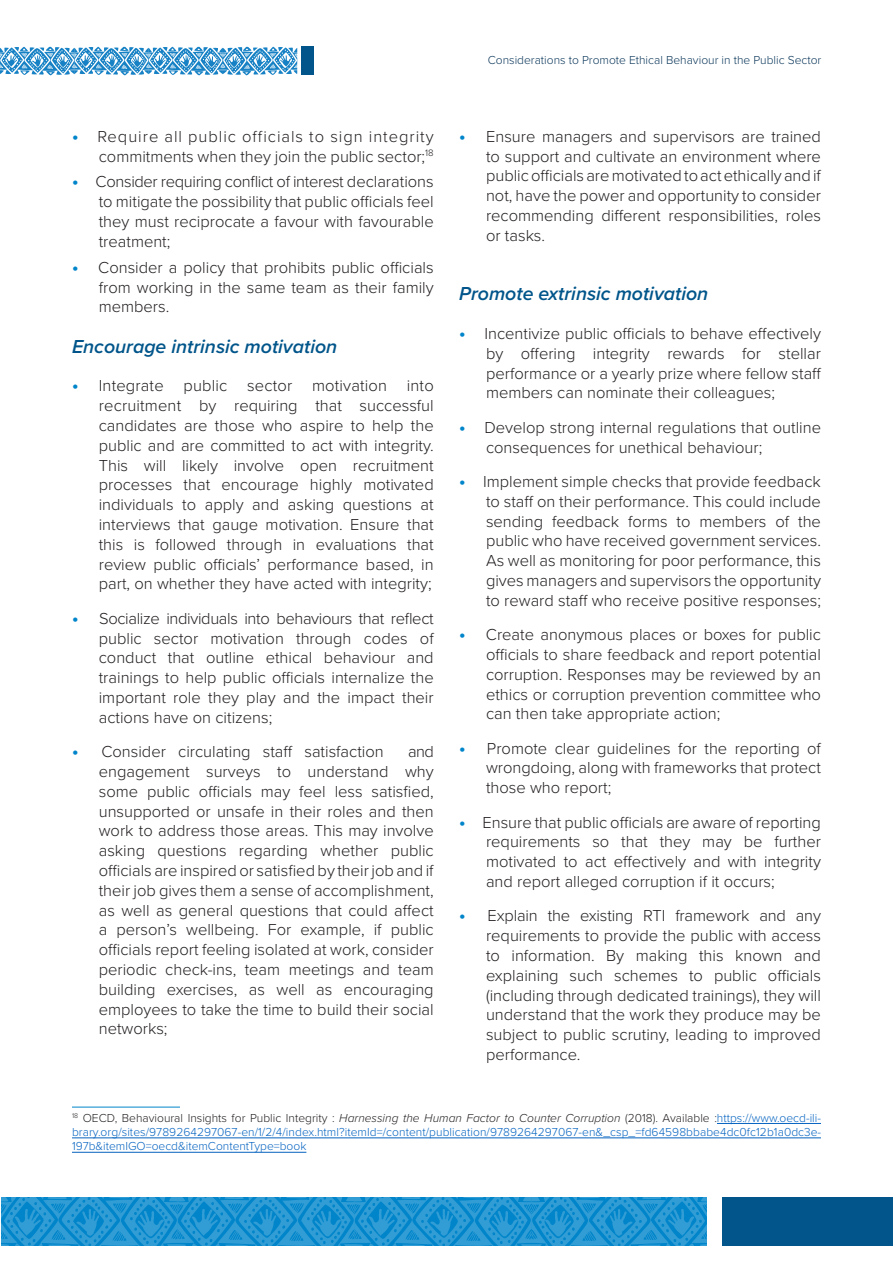
<style>
.page{position:relative;width:893px;height:1263px;background:#fff}
.page>*{position:absolute;margin:0;border:0;box-sizing:border-box;transform-origin:0 0}
.heading_4{font:italic 600 19.5px "Proxima Nova";color:#01558a}
.List_Paragraph{font:300 16.5px/19.8px "Proxima Nova";color:#231f20;text-align:justify}
.annotation_text{font:300 16.5px/19.8px "Proxima Nova";color:#231f20;text-align:justify}
.List_Paragraph-2{font:300 16.5px/19.8px "Proxima Nova";letter-spacing:.045em;color:#231f20;text-align:right}
.t1{font:300 12px/14.4px "Proxima Nova";color:#0563c1;text-align:justify}
.t2{font:300 12px "Proxima Nova";color:#0c385c}
.s1{font-weight:700;font-size:18px;color:#0085ca}
.s2{color:#231f20}
.s3{font-style:italic;color:#231f20}
</style>
<div class="page">
<div style="left:301px;top:46px;width:13px;height:28px;background:#01558a"></div>
<svg style="left:0;top:47px;width:297px;height:28px"></svg>
<hr style="left:72px;top:1107px;width:108px;height:1px;background:#0085ca">
<hr style="left:717px;top:1123px;width:104px;height:1px;background:#0563c1">
<hr style="left:72px;top:1137px;width:749px;height:1px;background:#0563c1">
<hr style="left:72px;top:1152px;width:234px;height:1px;background:#0563c1">
<div style="left:722px;top:1197px;width:171px;height:49px;background:#01558a"></div>
<svg style="left:1px;top:1197px;width:706px;height:49px;background:#1f93d0"></svg>
<p class="t2" style="left:488px;top:51px;width:335px">Considerations to Promote Ethical Behaviour in the Public Sector</p>
<p class="List_Paragraph-2" style="left:72px;top:125px;width:363px"><span class="s1">•</span> Require all public officials to sign integrity commitments when they join the public sector;<sup>18</sup></p>
<p class="List_Paragraph" style="left:99px;top:171px;width:336px;text-indent:-27px"><span class="s1">•</span> Consider requiring conflict of interest declarations to mitigate the possibility that public officials feel they must reciprocate a favour with favourable treatment;</p>
<p class="List_Paragraph" style="left:99px;top:256px;width:336px;text-indent:-27px"><span class="s1">•</span> Consider a policy that prohibits public officials from working in the same team as their family members.</p>
<p class="heading_4" style="left:72px;top:332px;width:267px">Encourage intrinsic motivation</p>
<p class="List_Paragraph" style="left:99px;top:375px;width:336px;text-indent:-27px"><span class="s1">•</span> Integrate public sector motivation into recruitment by requiring that successful candidates are those who aspire to help the public and are committed to act with integrity.<br>This will likely involve open recruitment processes that encourage highly motivated individuals to apply and asking questions at interviews that gauge motivation. Ensure that this is followed through in evaluations that review public officials’ performance based, in part, on whether they have acted with integrity;</p>
<p class="List_Paragraph" style="left:99px;top:607px;width:336px;text-indent:-27px"><span class="s1">•</span> Socialize individuals into behaviours that reflect public sector motivation through codes of conduct that outline ethical behaviour and trainings to help public officials internalize the important role they play and the impact their actions have on citizens;</p>
<p class="List_Paragraph" style="left:72px;top:741px;width:313px"><span class="s1">•</span> Consider circulating staff satisfaction</p>
<p class="List_Paragraph" style="left:99px;top:741px;width:336px;text-indent:309px">and engagement surveys to understand why some public officials may feel less satisfied, unsupported or unsafe in their roles and then work to address those areas. This may involve asking questions regarding whether public officials are inspired or satisfied by their job and if their job gives them a sense of accomplishment, as well as general questions that could affect a person’s wellbeing. For example, if public officials report feeling isolated at work, consider periodic check-ins, team meetings and team building exercises, as well as encouraging employees to take the time to build their social networks;</p>
<p class="List_Paragraph" style="left:486px;top:125px;width:336px;text-indent:-27px"><span class="s1">•</span> Ensure managers and supervisors are trained to support and cultivate an environment where public officials are motivated to act ethically and if not, have the power and opportunity to consider recommending different responsibilities, roles or tasks.</p>
<p class="heading_4" style="left:459px;top:279px;width:251px">Promote extrinsic motivation</p>
<p class="List_Paragraph" style="left:486px;top:323px;width:337px;text-indent:-27px"><span class="s1">•</span> Incentivize public officials to behave effectively by offering integrity rewards for stellar performance or a yearly prize where fellow staff members can nominate their colleagues;</p>
<p class="List_Paragraph" style="left:486px;top:416px;width:336px;text-indent:-27px"><span class="s1">•</span> Develop strong internal regulations that outline consequences for unethical behaviour;</p>
<p class="List_Paragraph" style="left:486px;top:471px;width:336px;text-indent:-27px"><span class="s1">•</span> Implement simple checks that provide feedback to staff on their performance. This could include sending feedback forms to members of the public who have received government services.<br>As well as monitoring for poor performance, this gives managers and supervisors the opportunity to reward staff who receive positive responses;</p>
<p class="List_Paragraph" style="left:486px;top:624px;width:336px;text-indent:-27px"><span class="s1">•</span> Create anonymous places or boxes for public officials to share feedback and report potential corruption. Responses may be reviewed by an ethics or corruption prevention committee who can then take appropriate action;</p>
<p class="annotation_text" style="left:486px;top:737px;width:336px;text-indent:-27px"><span class="s1">•</span> Promote clear guidelines for the reporting of wrongdoing, along with frameworks that protect those who report;</p>
<p class="annotation_text" style="left:486px;top:811px;width:336px;text-indent:-27px"><span class="s1">•</span> Ensure that public officials are aware of reporting requirements so that they may be further motivated to act effectively and with integrity and report alleged corruption if it occurs;</p>
<p class="List_Paragraph" style="left:486px;top:905px;width:336px;text-indent:-27px"><span class="s1">•</span> Explain the existing RTI framework and any requirements to provide the public with access to information. By making this known and explaining such schemes to public officials (including through dedicated trainings), they will understand that the work they produce may be subject to public scrutiny, leading to improved performance.</p>
<p class="t1" style="left:72px;top:1110px;width:750px"><sup>18</sup> <span class="s2">OECD, Behavioural Insights for Public Integrity :</span> <span class="s3">Harnessing the Human Factor to Counter Corruption</span> <span class="s2">(2018). Available :</span>https://www.oecd-ili&shy;brary.org/sites/9789264297067-en/1/2/4/index.html?itemId=/content/publication/9789264297067-en&amp;_csp_=fd64598bbabe4dc0fc12b1a0dc3e-197b&amp;itemIGO=oecd&amp;itemContentType=book</p>
</div>
